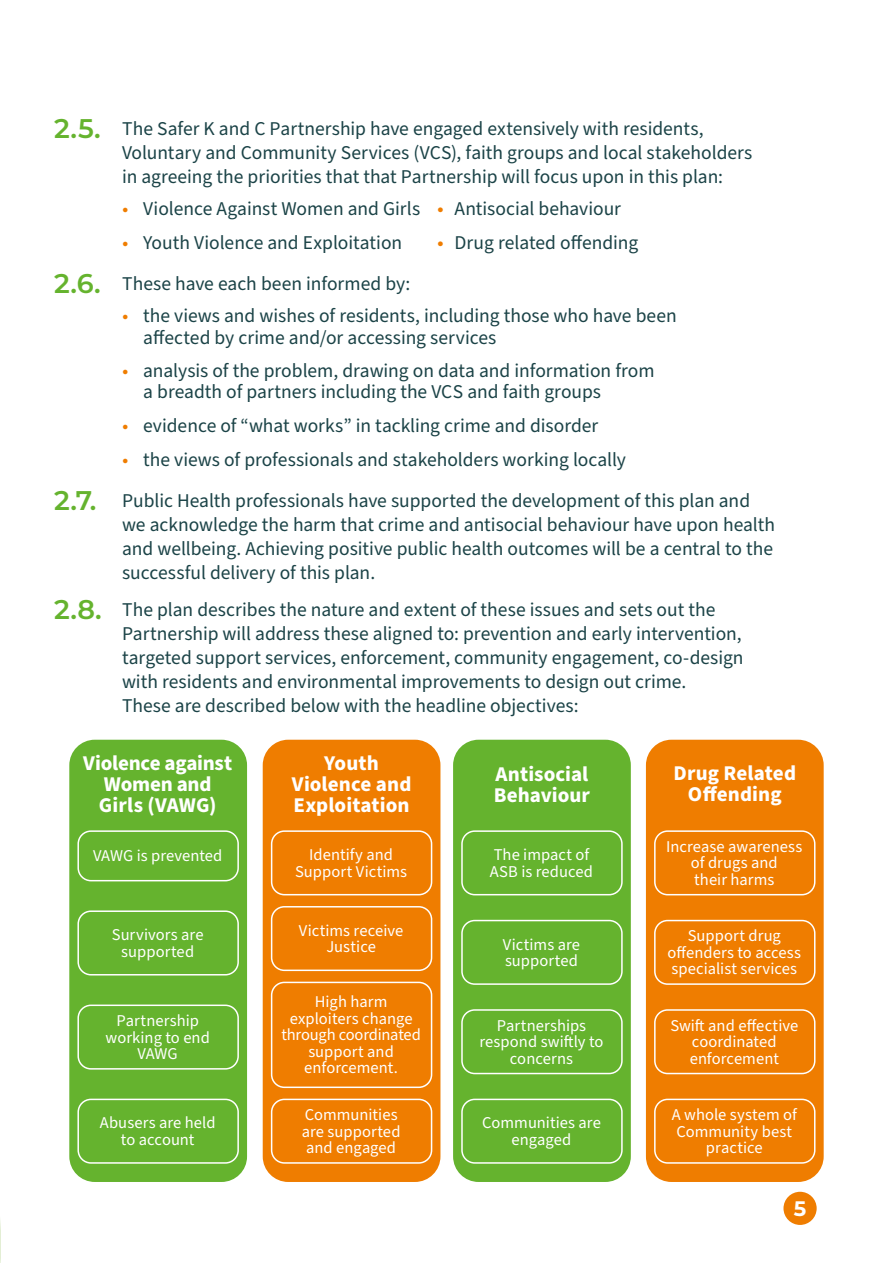
<style>
.page{position:relative;width:893px;height:1263px;background:#fff}
.page>*{position:absolute;margin:0;border:0;box-sizing:border-box;transform-origin:0 0}
.t1{font:700 21px/21px "Source Sans Pro";color:#fff;text-align:center}
.t2{font:700 21px "Montserrat";color:#fff}
.t3{font:19.5px/24px "Source Sans Pro";color:#1b4347}
.t4{font:16.5px/16.5px "Source Sans Pro";letter-spacing:.005em;color:#fff;text-align:center}
.s1{font-family:"Montserrat";font-weight:600;font-size:27px;color:#65b32e}
.s2{font-family:"Montserrat";font-weight:700;font-size:18px;color:#ef7d00}
</style>
<div class="page">
<div style="left:69px;top:740px;width:178px;height:442px;background:#65b32e;border-radius:26px"></div>
<div style="left:263px;top:740px;width:177px;height:442px;background:#ef7d00;border-radius:26px"></div>
<div style="left:453px;top:740px;width:178px;height:442px;background:#65b32e;border-radius:26px"></div>
<div style="left:77px;top:830px;width:162px;height:51px;border:2px solid #fff;border-radius:13px"></div>
<div style="left:77px;top:910px;width:162px;height:65px;border:2px solid #fff;border-radius:13px"></div>
<div style="left:271px;top:906px;width:161px;height:65px;border:2px solid #fff;border-radius:13px"></div>
<div style="left:461px;top:920px;width:162px;height:65px;border:2px solid #fff;border-radius:13px"></div>
<div style="left:271px;top:830px;width:161px;height:65px;border:2px solid #fff;border-radius:13px"></div>
<div style="left:461px;top:830px;width:162px;height:65px;border:2px solid #fff;border-radius:13px"></div>
<div style="left:77px;top:1004px;width:162px;height:65px;border:2px solid #fff;border-radius:13px"></div>
<div style="left:271px;top:982px;width:161px;height:106px;border:2px solid #fff;border-radius:13px"></div>
<div style="left:461px;top:1009px;width:162px;height:65px;border:2px solid #fff;border-radius:13px"></div>
<div style="left:77px;top:1099px;width:162px;height:65px;border:2px solid #fff;border-radius:13px"></div>
<div style="left:271px;top:1099px;width:161px;height:65px;border:2px solid #fff;border-radius:13px"></div>
<div style="left:461px;top:1099px;width:162px;height:65px;border:2px solid #fff;border-radius:13px"></div>
<svg style="left:0;top:1220px;width:1px;height:43px"></svg>
<div style="left:646px;top:740px;width:178px;height:442px;background:#ef7d00;border-radius:26px"></div>
<div style="left:654px;top:920px;width:161px;height:65px;border:2px solid #fff;border-radius:13px"></div>
<div style="left:654px;top:830px;width:161px;height:65px;border:2px solid #fff;border-radius:13px"></div>
<div style="left:654px;top:1009px;width:161px;height:65px;border:2px solid #fff;border-radius:13px"></div>
<div style="left:654px;top:1099px;width:161px;height:65px;border:2px solid #fff;border-radius:13px"></div>
<div style="left:783px;top:1192px;width:34px;height:33px;background:#ef7d00;border-radius:50%"></div>
<p class="t3" style="left:122px;top:117px;width:632px;text-indent:-68px"><span class="s1">2.5.</span> The Safer K and C Partnership have engaged extensively with residents,<br>Voluntary and Community Services (VCS), faith groups and local stakeholders in agreeing the priorities that that Partnership will focus upon in this plan:</p>
<p class="t3" style="left:122px;top:197px;width:300px"><span class="s2">•</span> Violence Against Women and Girls</p>
<p class="t3" style="left:454px;top:197px;width:168px">Antisocial behaviour</p>
<p class="t3" style="left:122px;top:231px;width:282px"><span class="s2">•</span> Youth Violence and Exploitation</p>
<p class="t3" style="left:454px;top:231px;width:185px">Drug related ofending</p>
<p class="t3" style="left:54px;top:272px;width:358px"><span class="s1">2.6.</span> These have each been informed by:</p>
<p class="t3" style="left:143px;top:306px;width:535px;line-height:21px;text-indent:-21px"><span class="s2">•</span> the views and wishes of residents, including those who have been afected by crime and/or accessing services</p>
<p class="t3" style="left:143px;top:361px;width:513px;line-height:21px;text-indent:-21px"><span class="s2">•</span> analysis of the problem, drawing on data and information from a breadth of partners including the VCS and faith groups</p>
<p class="t3" style="left:122px;top:414px;width:478px"><span class="s2">•</span> evidence of “what works” in tackling crime and disorder</p>
<p class="t3" style="left:122px;top:448px;width:506px"><span class="s2">•</span> the views of professionals and stakeholders working locally</p>
<p class="t3" style="left:122px;top:489px;width:654px;text-indent:-68px"><span class="s1">2.7.</span> Public Health professionals have supported the development of this plan and we acknowledge the harm that crime and antisocial behaviour have upon health and wellbeing. Achieving positive public health outcomes will be a central to the successful delivery of this plan.</p>
<p class="t3" style="left:122px;top:598px;width:623px;text-indent:-68px"><span class="s1">2.8.</span> The plan describes the nature and extent of these issues and sets out the Partnership will address these aligned to: prevention and early intervention, targeted support services, enforcement, community engagement, co-design with residents and environmental improvements to design out crime.<br>These are described below with the headline objectives:</p>
<p class="t1" style="left:83px;top:753px;width:150px">Violence against<br>Women and<br>Girls (VAWG)</p>
<p class="t1" style="left:292px;top:753px;width:121px">Youth<br>Violence and<br>Exploitation</p>
<p class="t1" style="left:494px;top:764px;width:98px;text-align:left">Antisocial<br>Behaviour</p>
<p class="t4" style="left:93px;top:848px;width:131px">VAWG is prevented</p>
<p class="t4" style="left:295px;top:847px;width:114px">Identify and<br>Support Victims</p>
<p class="t4" style="left:490px;top:847px;width:105px;text-align:left">The impact of<br>ASB is reduced</p>
<p class="t4" style="left:112px;top:927px;width:93px">Survivors are supported</p>
<p class="t4" style="left:299px;top:922px;width:106px">Victims receive<br>Justice</p>
<p class="t4" style="left:105px;top:1013px;width:106px">Partnership working to end<br>VAWG</p>
<p class="t4" style="left:281px;top:994px;width:141px">High harm exploiters change through coordinated support and enforcement.</p>
<p class="t4" style="left:503px;top:936px;width:79px;text-align:left">Victims are supported</p>
<p class="t4" style="left:479px;top:1017px;width:126px">Partnerships respond swifly to concerns</p>
<p class="t4" style="left:100px;top:1115px;width:117px">Abusers are held to account</p>
<p class="t4" style="left:302px;top:1107px;width:100px;text-align:left">Communities are supported and engaged</p>
<p class="t4" style="left:482px;top:1115px;width:120px">Communities are engaged</p>
<p class="t1" style="left:673px;top:763px;width:124px">Drug Related<br>Ofending</p>
<p class="t4" style="left:666px;top:839px;width:138px">Increase awareness of drugs and<br>their harms</p>
<p class="t4" style="left:668px;top:928px;width:135px">Support drug ofenders to access specialist services</p>
<p class="t4" style="left:670px;top:1017px;width:130px">Swif and efective coordinated enforcement</p>
<p class="t4" style="left:672px;top:1107px;width:127px">A whole system of<br>Community best practice</p>
<p class="t2" style="left:794px;top:1193px;width:14px">5</p>
</div>
